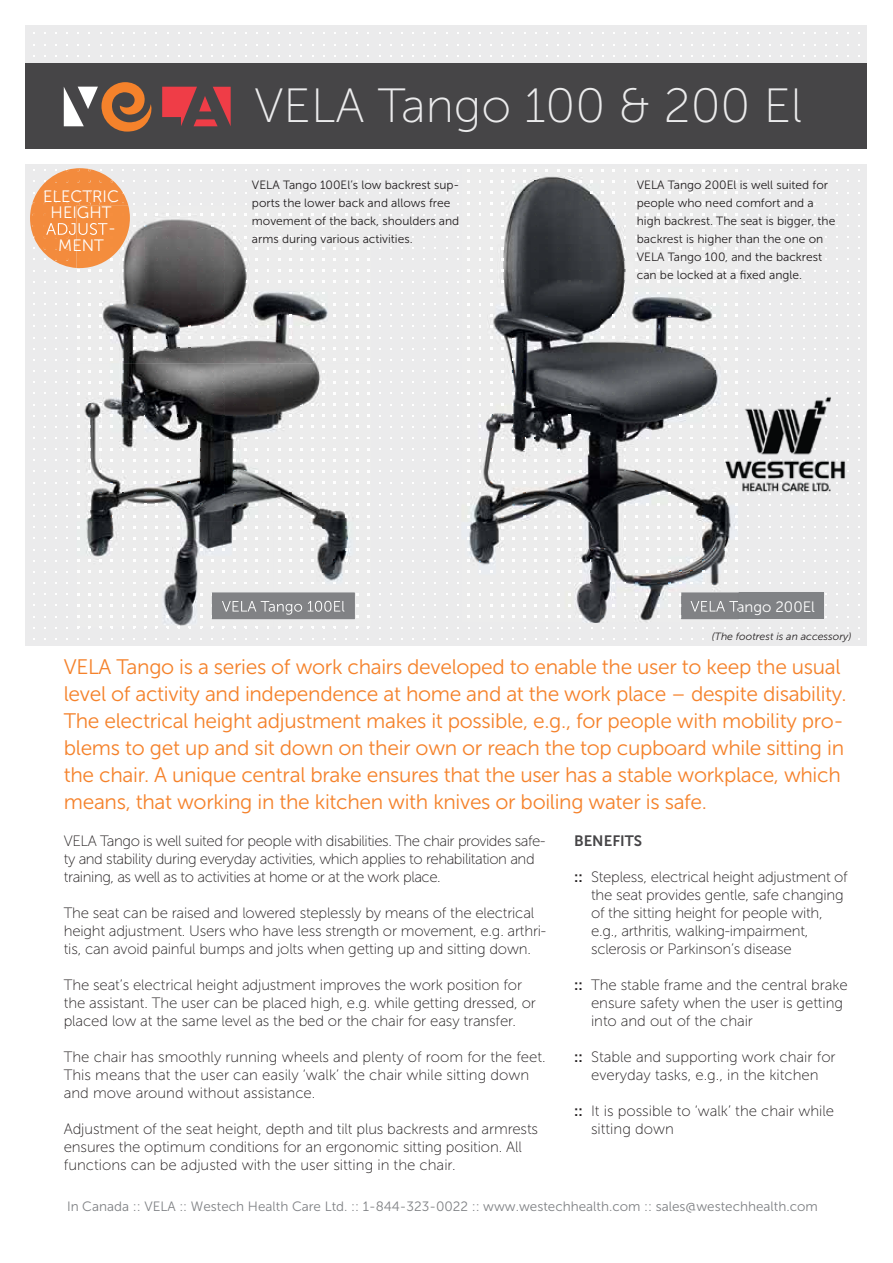
<style>
.page{position:relative;width:893px;height:1263px;background:#fff}
.page>*{position:absolute;margin:0;border:0;box-sizing:border-box;transform-origin:0 0}
.t1{font:48px "Museo Sans 100";color:#ebebec}
.t2{font:21px/27px "Museo Sans 300";letter-spacing:-.015em;color:#f5822b}
.t3{font:16.5px/16.5px "Museo Sans 300";color:#fff;text-align:center}
.t4{font:15px/18px "Museo Sans 100";letter-spacing:-.01em;color:#231f20}
.t5{font:15px/18px "Museo Sans 100";letter-spacing:-.03em;color:#231f20}
.t6{font:15px "Museo Sans 300";color:#fff}
.t7{font:15px "Museo Sans 700";color:#464547}
.t8{font:13.5px "Museo Sans 300";color:#808285}
.t9{font:12px/18px "Museo Sans 300";color:#231f20}
.t10{font:italic 10.5px "Museo Sans 300";color:#231f20}
.s1{font-family:"Museo Sans 700"}
</style>
<div class="page">
<div style="left:26px;top:164px;width:841px;height:481px;background:#ebebec"></div>
<div style="left:26px;top:26px;width:841px;height:38px;background:#ebebec"></div>
<div style="left:26px;top:64px;width:841px;height:85px;background:#464547"></div>
<svg style="left:84px;top:87px;width:14px;height:22px"></svg>
<svg style="left:199px;top:96px;width:12px;height:15px"></svg>
<svg style="left:213px;top:87px;width:18px;height:39px"></svg>
<svg style="left:197px;top:119px;width:21px;height:7px"></svg>
<svg style="left:64px;top:87px;width:20px;height:39px"></svg>
<svg style="left:162px;top:87px;width:35px;height:39px"></svg>
<svg style="left:101px;top:82px;width:51px;height:50px"></svg>
<img style="left:77px;top:213px;width:293px;height:414px">
<div style="left:212px;top:593px;width:143px;height:26px;background:#818285"></div>
<img style="left:222px;top:601px;width:122px;height:14px">
<div style="left:681px;top:593px;width:143px;height:26px;background:#808285"></div>
<img style="left:467px;top:169px;width:272px;height:454px">
<img style="left:681px;top:593px;width:58px;height:26px">
<img style="left:690px;top:611px;width:49px;height:4px">
<img style="left:690px;top:601px;width:49px;height:10px">
<svg style="left:30px;top:168px;width:98px;height:104px"></svg>
<img style="left:77px;top:205px;width:53px;height:63px">
<svg style="left:46px;top:223px;width:68px;height:15px"></svg>
<img style="left:699px;top:359px;width:161px;height:171px">
<p class="t3" style="left:43px;top:188px;width:77px">ELECTRIC<br>HEIGHT</p>
<p class="t3" style="left:58px;top:237px;width:47px">MENT</p>
<h1 class="t1" style="left:255px;top:80px;width:549px">VELA Tango 100 &amp; 200 El</h1>
<p class="t9" style="left:252px;top:176px;width:209px">VELA Tango 100El’s low backrest sup&shy;ports the lower back and allows free movement of the back, shoulders and arms during various activities.</p>
<p class="t9" style="left:637px;top:176px;width:200px">VELA Tango 200El is well suited for people who need comfort and a high backrest. The seat is bigger, the backrest is higher than the one on<br>VELA Tango 100, and the backrest can be locked at a fixed angle.</p>
<p class="t6" style="left:690px;top:598px;width:126px">VELA Tango 200El</p>
<p class="t10" style="left:712px;top:630px;width:141px">(The footrest is an accessory)</p>
<p class="t2" style="left:64px;top:654px;width:784px">VELA Tango is a series of work chairs developed to enable the user to keep the usual level of activity and independence at home and at the work place – despite disability.<br>The electrical height adjustment makes it possible, e.g., for people with mobility pro&shy;blems to get up and sit down on their own or reach the top cupboard while sitting in the chair. A unique central brake ensures that the user has a stable workplace, which means, that working in the kitchen with knives or boiling water is safe.</p>
<p class="t7" style="left:574px;top:832px;width:70px">BENEFITS</p>
<p class="t4" style="left:591px;top:868px;width:258px;text-indent:-17px"><span class="s1">::</span> Stepless, electrical height adjustment of the seat provides gentle, safe changing of the sitting height for people with, e.g., arthritis, walking-impairment, sclerosis or Parkinson’s disease</p>
<p class="t4" style="left:591px;top:976px;width:258px;text-indent:-17px"><span class="s1">::</span> The stable frame and the central brake ensure safety when the user is getting into and out of the chair</p>
<p class="t4" style="left:574px;top:1048px;width:263px;text-align:center"><span class="s1">::</span> Stable and supporting work chair for everyday tasks, e.g., in the kitchen</p>
<p class="t4" style="left:591px;top:1102px;width:245px;text-indent:-17px"><span class="s1">::</span> It is possible to ‘walk’ the chair while sitting down</p>
<p class="t5" style="left:64px;top:832px;width:483px">VELA Tango is well suited for people with disabilities. The chair provides safe&shy;ty and stability during everyday activities, which applies to rehabilitation and training, as well as to activities at home or at the work place.</p>
<p class="t4" style="left:64px;top:904px;width:484px">The seat can be raised and lowered steplessly by means of the electrical height adjustment. Users who have less strength or movement, e.g. arthri&shy;tis, can avoid painful bumps and jolts when getting up and sitting down.</p>
<p class="t4" style="left:64px;top:976px;width:474px">The seat’s electrical height adjustment improves the work position for the assistant. The user can be placed high, e.g. while getting dressed, or placed low at the same level as the bed or the chair for easy transfer.</p>
<p class="t4" style="left:64px;top:1048px;width:483px">The chair has smoothly running wheels and plenty of room for the feet.<br>This means that the user can easily ‘walk’ the chair while sitting down and move around without assistance.</p>
<p class="t4" style="left:64px;top:1120px;width:476px">Adjustment of the seat height, depth and tilt plus backrests and armrests ensures the optimum conditions for an ergonomic sitting position. All functions can be adjusted with the user sitting in the chair.</p>
<p class="t8" style="left:67px;top:1198px;width:752px">In Canada :: VELA :: Westech Health Care Ltd. :: 1-844-323-0022 :: www.westechhealth.com :: sales@westechhealth.com</p>
</div>
